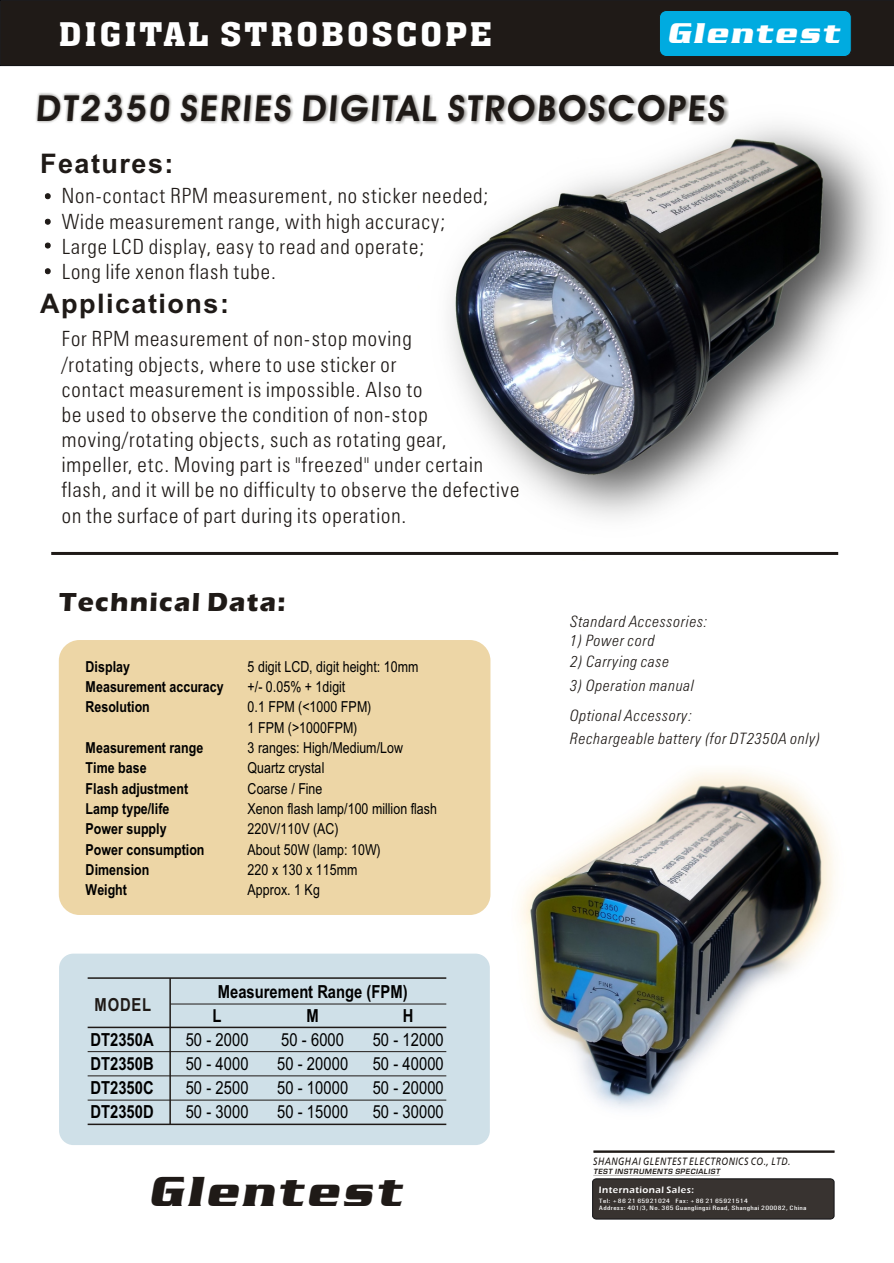
<style>
.page{position:relative;width:894px;height:1263px;background:#fff}
.page>*{position:absolute;margin:0;border:0;box-sizing:border-box;transform-origin:0 0}
.t1{font:italic 45.3px "Babylon 5";color:#1f1a17}
.t2{font:700 36px "Avant Garde Bk BT";letter-spacing:.06em;color:#1f1a17}
.t3{font:32.1px "Aachen BT";letter-spacing:.06em;color:#fff;scale:1.15 1}
.t4{font:italic 30.9px "Babylon 5";color:#fff}
.t5{font:700 27px "Arial";letter-spacing:.055em;color:#1f1a17}
.t6{font:27px "Eras Bold ITC";letter-spacing:.05em;color:#1f1a17}
.t7{font:21px/25.2px "Zurich Lt Cn BT";letter-spacing:.045em;color:#1f1a17}
.t8{font:18px "Arial Narrow";letter-spacing:.005em;color:#000}
.t9{font:700 18px/24.2px "Arial Narrow";letter-spacing:.005em;color:#000}
.t10{font:700 18px "Arial Narrow";letter-spacing:.045em;color:#1f1a17}
.t11{font:italic 15.75px/22.6px "Zurich Lt Cn BT";letter-spacing:.045em;color:#1f1a17}
.t12{font:15.15px/20.2px "Arial Narrow";letter-spacing:.005em;color:#000}
.t13{font:700 15.15px "Arial Narrow";color:#000}
.t14{font:italic 10.65px "Frutiger SAIN Itv.1";letter-spacing:.055em;color:#1f1a17;scale:.81 1}
.t15{font:9.6px "Eras Demi ITC";letter-spacing:.05em;color:#fff}
.t16{font:italic 7.05px "Square 721 Dm";letter-spacing:.07em;color:#1f1a17}
.t17{font:6.3px/6.9px "Univers Condensed";letter-spacing:.045em;color:#fff;scale:1.31 1}
</style>
<div class="page">
<img style="left:483px;top:744px;width:352px;height:391px">
<div style="left:59px;top:640px;width:431px;height:275px;background:#edd6a6;border-radius:21px"></div>
<div style="left:59px;top:954px;width:431px;height:191px;background:#cfe0e8;border-radius:14px"></div>
<img style="left:409px;top:100px;width:469px;height:455px">
<img style="left:36px;top:93px;width:692px;height:32px">
<svg style="left:45px;top:193px;width:5px;height:6px"></svg>
<svg style="left:45px;top:219px;width:5px;height:6px"></svg>
<svg style="left:45px;top:243px;width:5px;height:5px"></svg>
<svg style="left:592px;top:1178px;width:242px;height:41px;background:#383330"></svg>
<hr style="left:593px;top:1175px;width:127px;height:1px;background:#1f1a17">
<hr style="left:594px;top:1151px;width:240px;height:1px;background:#1f1a17">
<svg style="left:45px;top:268px;width:5px;height:6px"></svg>
<hr style="left:51px;top:552px;width:787px;height:3px;background:#1f1a17">
<hr style="left:88px;top:1027px;width:358px;height:1px;background:#1f1a17">
<hr style="left:88px;top:1051px;width:358px;height:1px;background:#1f1a17">
<hr style="left:88px;top:1076px;width:358px;height:1px;background:#1f1a17">
<hr style="left:88px;top:1100px;width:358px;height:1px;background:#1f1a17">
<hr style="left:88px;top:1124px;width:358px;height:1px;background:#1f1a17">
<hr style="left:170px;top:1004px;width:276px;height:1px;background:#1f1a17">
<hr style="left:88px;top:977px;width:358px;height:2px;background:#1f1a17">
<hr style="left:169px;top:978px;width:2px;height:146px;background:#1f1a17">
<div style="left:0;top:0;width:894px;height:66px;background:#1f1a17"></div>
<div style="left:659px;top:10px;width:192px;height:47px;background:#00abe0;border:1px solid #1f1a17;border-radius:7px"></div>
<h3 class="t3" style="left:59px;top:21px;width:379px">DIGITAL STROBOSCOPE</h3>
<h3 class="t4" style="left:667px;top:24px;width:178px">Glentest</h3>
<h2 class="t2" style="left:36px;top:93px;width:693px">DT2350 SERIES DIGITAL STROBOSCOPES</h2>
<p class="t5" style="left:40px;top:153px;width:135px">Features:</p>
<p class="t7" style="left:62px;top:185px;width:428px">Non-contact RPM measurement, no sticker needed; Wide measurement range, with high accuracy; Large LCD display, easy to read and operate;<br>Long life xenon flash tube.</p>
<p class="t5" style="left:40px;top:293px;width:190px">Applications:</p>
<p class="t7" style="left:62px;top:328px;width:459px">For RPM measurement of non-stop moving<br>/rotating objects, where to use sticker or<br>contact measurement is impossible. Also to<br>be used to observe the condition of non-stop moving/rotating objects, such as rotating gear, impeller, etc. Moving part is "freezed" under certain flash, and it will be no difficulty to observe the defective on the surface of part during its operation.</p>
<p class="t6" style="left:59px;top:593px;width:228px">Technical Data:</p>
<p class="t13" style="left:86px;top:661px;width:46px">Display</p>
<p class="t12" style="left:248px;top:658px;width:172px">5 digit LCD, digit height: 10mm</p>
<p class="t13" style="left:86px;top:681px;width:140px">Measurement accuracy</p>
<p class="t12" style="left:248px;top:678px;width:99px">+/- 0.05% + 1digit</p>
<p class="t13" style="left:86px;top:702px;width:66px">Resolution</p>
<p class="t12" style="left:248px;top:698px;width:125px">0.1 FPM (&lt;1000 FPM)<br>1 FPM (&gt;1000FPM)</p>
<p class="t13" style="left:86px;top:742px;width:119px">Measurement range</p>
<p class="t12" style="left:248px;top:739px;width:157px">3 ranges: High/Medium/Low</p>
<p class="t13" style="left:86px;top:762px;width:63px">Time base</p>
<p class="t12" style="left:248px;top:759px;width:78px">Quartz crystal</p>
<p class="t13" style="left:86px;top:783px;width:104px">Flash adjustment</p>
<p class="t12" style="left:248px;top:780px;width:76px">Coarse / Fine</p>
<p class="t13" style="left:86px;top:803px;width:85px">Lamp type/life</p>
<p class="t12" style="left:248px;top:800px;width:191px">Xenon flash lamp/100 million flash</p>
<p class="t13" style="left:86px;top:823px;width:83px">Power supply</p>
<p class="t12" style="left:248px;top:820px;width:93px">220V/110V (AC)</p>
<p class="t13" style="left:86px;top:844px;width:120px">Power consumption</p>
<p class="t12" style="left:248px;top:840px;width:135px">About 50W (lamp: 10W)</p>
<p class="t13" style="left:86px;top:864px;width:65px">Dimension</p>
<p class="t12" style="left:248px;top:861px;width:111px">220 x 130 x 115mm</p>
<p class="t13" style="left:86px;top:884px;width:43px">Weight</p>
<p class="t12" style="left:248px;top:881px;width:74px">Approx. 1 Kg</p>
<p class="t10" style="left:95px;top:998px;width:58px">MODEL</p>
<p class="t9" style="left:212px;top:981px;width:197px">Measurement Range (FPM)<br>L</p>
<p class="t9" style="left:306px;top:1005px;width:14px">M</p>
<p class="t9" style="left:403px;top:1005px;width:12px">H</p>
<p class="t9" style="left:90px;top:1029px;width:65px">DT2350A</p>
<p class="t8" style="left:186px;top:1033px;width:64px">50 - 2000</p>
<p class="t8" style="left:281px;top:1033px;width:64px">50 - 6000</p>
<p class="t8" style="left:373px;top:1033px;width:73px">50 - 12000</p>
<p class="t9" style="left:90px;top:1053px;width:65px">DT2350B</p>
<p class="t8" style="left:186px;top:1057px;width:64px">50 - 4000</p>
<p class="t8" style="left:277px;top:1057px;width:73px">50 - 20000</p>
<p class="t8" style="left:373px;top:1057px;width:73px">50 - 40000</p>
<p class="t9" style="left:90px;top:1077px;width:65px">DT2350C</p>
<p class="t8" style="left:186px;top:1081px;width:64px">50 - 2500</p>
<p class="t8" style="left:277px;top:1081px;width:73px">50 - 10000</p>
<p class="t8" style="left:373px;top:1081px;width:73px">50 - 20000</p>
<p class="t9" style="left:90px;top:1101px;width:65px">DT2350D</p>
<p class="t8" style="left:186px;top:1105px;width:64px">50 - 3000</p>
<p class="t8" style="left:277px;top:1105px;width:73px">50 - 15000</p>
<p class="t8" style="left:373px;top:1105px;width:73px">50 - 30000</p>
<h1 class="t1" style="left:149px;top:1177px;width:261px">Glentest</h1>
<p class="t11" style="left:570px;top:611px;width:139px">Standard Accessories:</p>
<p class="t11" style="left:570px;top:630px;width:86px">1) Power cord</p>
<p class="t11" style="left:571px;top:652px;width:100px">2) Carrying case</p>
<p class="t11" style="left:570px;top:675px;width:126px">3) Operation manual</p>
<p class="t11" style="left:570px;top:706px;width:252px">Optional Accessory:<br>Rechargeable battery (for DT2350A only)</p>
<p class="t14" style="left:593px;top:1155px;width:245px">SHANGHAI GLENTEST ELECTRONICS CO., LTD.</p>
<p class="t15" style="left:599px;top:1186px;width:96px">International Sales:</p>
<p class="t16" style="left:593px;top:1169px;width:128px">TEST INSTRUMENTS SPECIALIST</p>
<p class="t17" style="left:599px;top:1198px;width:160px">Tel: +86 21 65921024 Fax: +86 21 65921514<br>Address: 401/3, No. 365 Guanglingsi Road, Shanghai 200082, China</p>
</div>
